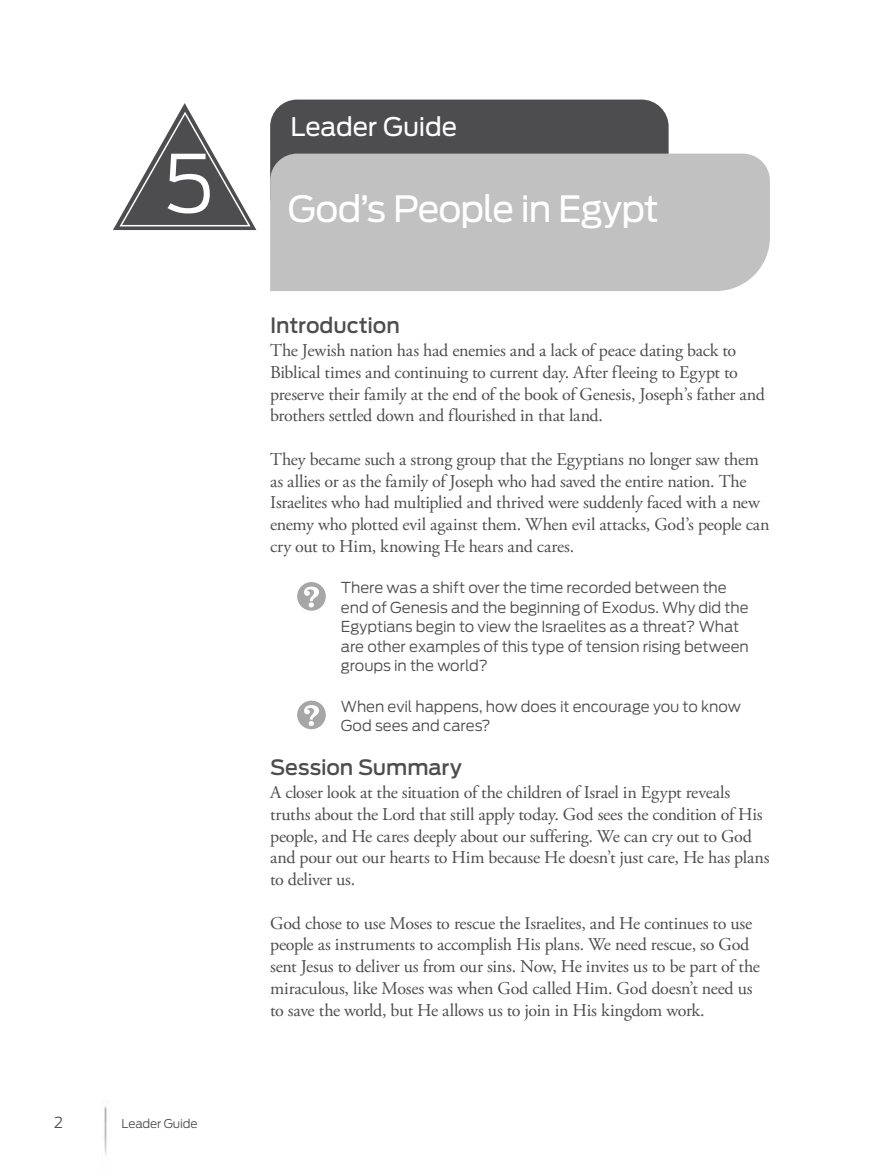
<style>
.page{position:relative;width:878px;height:1175px;background:#fff}
.page>*{position:absolute;margin:0;border:0;box-sizing:border-box;transform-origin:0 0}
.t1{font:300 79.5px "Antenna";color:#fff}
.t2{font:36px "Antenna";letter-spacing:-.025em;color:#fff}
.t3{font:25.5px "Antenna";letter-spacing:-.005em;color:#fff}
.t4{font:500 21px "Antenna";letter-spacing:-.005em;color:#4d4d4f}
.t5{font:18px/21.8px "Adobe Garamond Pro";letter-spacing:-.015em;color:#4d4d4f}
.t6{font:300 15px/19.5px "Antenna";letter-spacing:-.005em;color:#4d4d4f}
.t7{font:300 12px "Antenna";letter-spacing:-.01em;color:#4d4d4f}
</style>
<div class="page">
<div style="left:270px;top:100px;width:398px;height:123px;background:#4d4d4f;border-radius:27px"></div>
<div style="left:270px;top:154px;width:500px;height:137px;background:#c1c1c1"></div>
<img style="left:104px;top:1106px;width:3px;height:49px">
<svg style="left:297px;top:582px;width:29px;height:28px"></svg>
<svg style="left:297px;top:700px;width:29px;height:29px"></svg>
<svg style="left:113px;top:103px;width:143px;height:127px"></svg>
<h1 class="t1" style="left:163px;top:136px;width:52px">5</h1>
<p class="t6" style="left:54px;top:1112px;width:10px">2</p>
<p class="t7" style="left:122px;top:1116px;width:78px">Leader Guide</p>
<h3 class="t3" style="left:290px;top:112px;width:168px">Leader Guide</h3>
<h2 class="t2" style="left:288px;top:187px;width:372px">God’s People in Egypt</h2>
<p class="t4" style="left:270px;top:313px;width:131px">Introduction</p>
<p class="t5" style="left:270px;top:340px;width:496px">The Jewish nation has had enemies and a lack of peace dating back to Biblical times and continuing to current day. After fleeing to Egypt to preserve their family at the end of the book of Genesis, Joseph’s father and brothers settled down and flourished in that land.</p>
<p class="t5" style="left:270px;top:449px;width:501px">They became such a strong group that the Egyptians no longer saw them as allies or as the family of Joseph who had saved the entire nation. The Israelites who had multiplied and thrived were suddenly faced with a new enemy who plotted evil against them. When evil attacks, God’s people can cry out to Him, knowing He hears and cares.</p>
<p class="t6" style="left:341px;top:578px;width:409px">There was a shift over the time recorded between the end of Genesis and the beginning of Exodus. Why did the Egyptians begin to view the Israelites as a threat? What are other examples of this type of tension rising between groups in the world?</p>
<p class="t6" style="left:341px;top:696px;width:401px">When evil happens, how does it encourage you to know<br>God sees and cares?</p>
<p class="t4" style="left:270px;top:754px;width:193px">Session Summary</p>
<p class="t5" style="left:270px;top:782px;width:501px">A closer look at the situation of the children of Israel in Egypt reveals truths about the Lord that still apply today. God sees the condition of His people, and He cares deeply about our suffering. We can cry out to God and pour out our hearts to Him because He doesn’t just care, He has plans to deliver us.</p>
<p class="t5" style="left:270px;top:912px;width:491px">God chose to use Moses to rescue the Israelites, and He continues to use people as instruments to accomplish His plans. We need rescue, so God sent Jesus to deliver us from our sins. Now, He invites us to be part of the miraculous, like Moses was when God called Him. God doesn’t need us to save the world, but He allows us to join in His kingdom work.</p>
</div>
